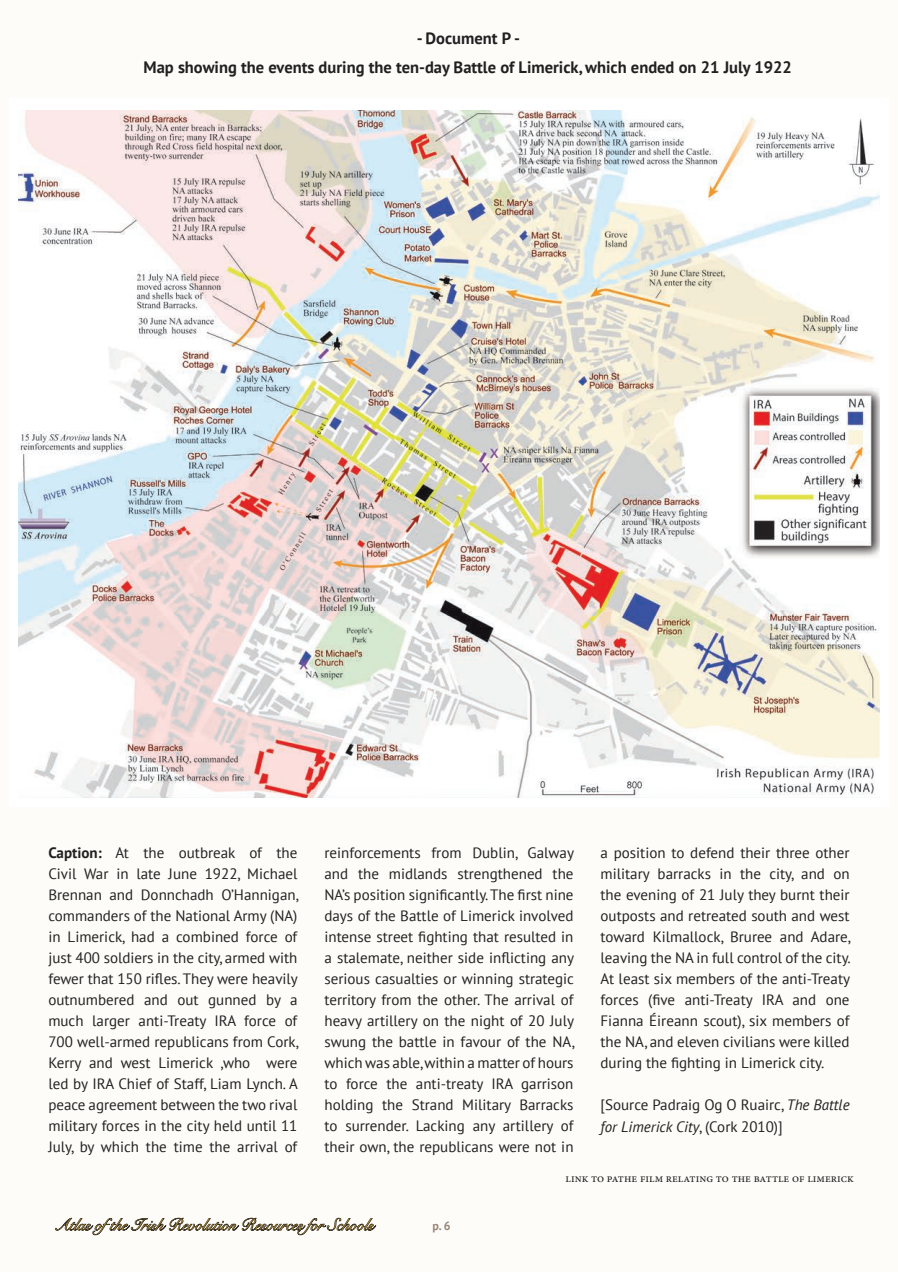
<style>
.page{position:relative;width:898px;height:1272px;background:#fff}
.page>*{position:absolute;margin:0;border:0;box-sizing:border-box;transform-origin:0 0}
.t1{font:700 16.5px "PT Sans";color:#231f20}
.t2{font:16.5px "Snell Roundhand";color:#bd9a3f}
.t3{font:15px/21px "PT Sans";color:#231f20;text-align:justify}
.t4{font:12px "Minion Pro";color:#231f20}
.t5{font:700 12px "PT Sans";color:#988777}
.s1{font-weight:700}
.s2{font-style:italic}
</style>
<div class="page">
<div style="left:0;top:0;width:897px;height:1271px;background:#fdfcf9"></div>
<div style="left:9px;top:98px;width:879px;height:708px;background:#fff"></div>
<img style="left:18px;top:110px;width:861px;height:687px">
<svg style="left:55px;top:1217px;width:321px;height:18px"></svg>
<p class="t1" style="left:416px;top:27px;width:105px">- Document P -</p>
<p class="t1" style="left:143px;top:56px;width:649px">Map showing the events during the ten-day Battle of Limerick, which ended on 21 July 1922</p>
<p class="t3" style="left:48px;top:841px;width:252px"><span class="s1">Caption:</span> At the outbreak of the Civil War in late June 1922, Michael Brennan and Donnchadh O’Hannigan, commanders of the National Army (NA) in Limerick, had a combined force of just 400 soldiers in the city, armed with fewer that 150 rifles. They were heavily outnumbered and out gunned by a much larger anti-Treaty IRA force of 700 well-armed republicans from Cork, Kerry and west Limerick ,who were led by IRA Chief of Staff, Liam Lynch. A peace agreement between the two rival military forces in the city held until 11<br>July, by which the time the arrival of</p>
<p class="t3" style="left:324px;top:841px;width:251px">reinforcements from Dublin, Galway and the midlands strengthened the NA’s position significantly. The first nine days of the Battle of Limerick involved intense street fighting that resulted in a stalemate, neither side inflicting any serious casualties or winning strategic territory from the other. The arrival of heavy artillery on the night of 20 July swung the battle in favour of the NA, which was able, within a matter of hours to force the anti-treaty IRA garrison holding the Strand Military Barracks to surrender. Lacking any artillery of their own, the republicans were not in</p>
<p class="t3" style="left:600px;top:841px;width:252px">a position to defend their three other military barracks in the city, and on the evening of 21 July they burnt their outposts and retreated south and west toward Kilmallock, Bruree and Adare, leaving the NA in full control of the city.<br>At least six members of the anti-Treaty forces (five anti-Treaty IRA and one Fianna Éireann scout), six members of the NA, and eleven civilians were killed during the fighting in Limerick city.</p>
<p class="t3" style="left:600px;top:1093px;width:250px;line-height:21.6px">[Source Padraig Og O Ruairc, <span class="s2">The Battle for Limerick City</span>, (Cork 2010)]</p>
<p class="t2" style="left:54px;top:1211px;width:321px">Atlas ofthe Irish Revolution Resources for Schools</p>
<p class="t5" style="left:432px;top:1217px;width:20px">p. 6</p>
<p class="t4" style="left:565px;top:1169px;width:290px">link to pathe film relating to the battle of limerick</p>
</div>
